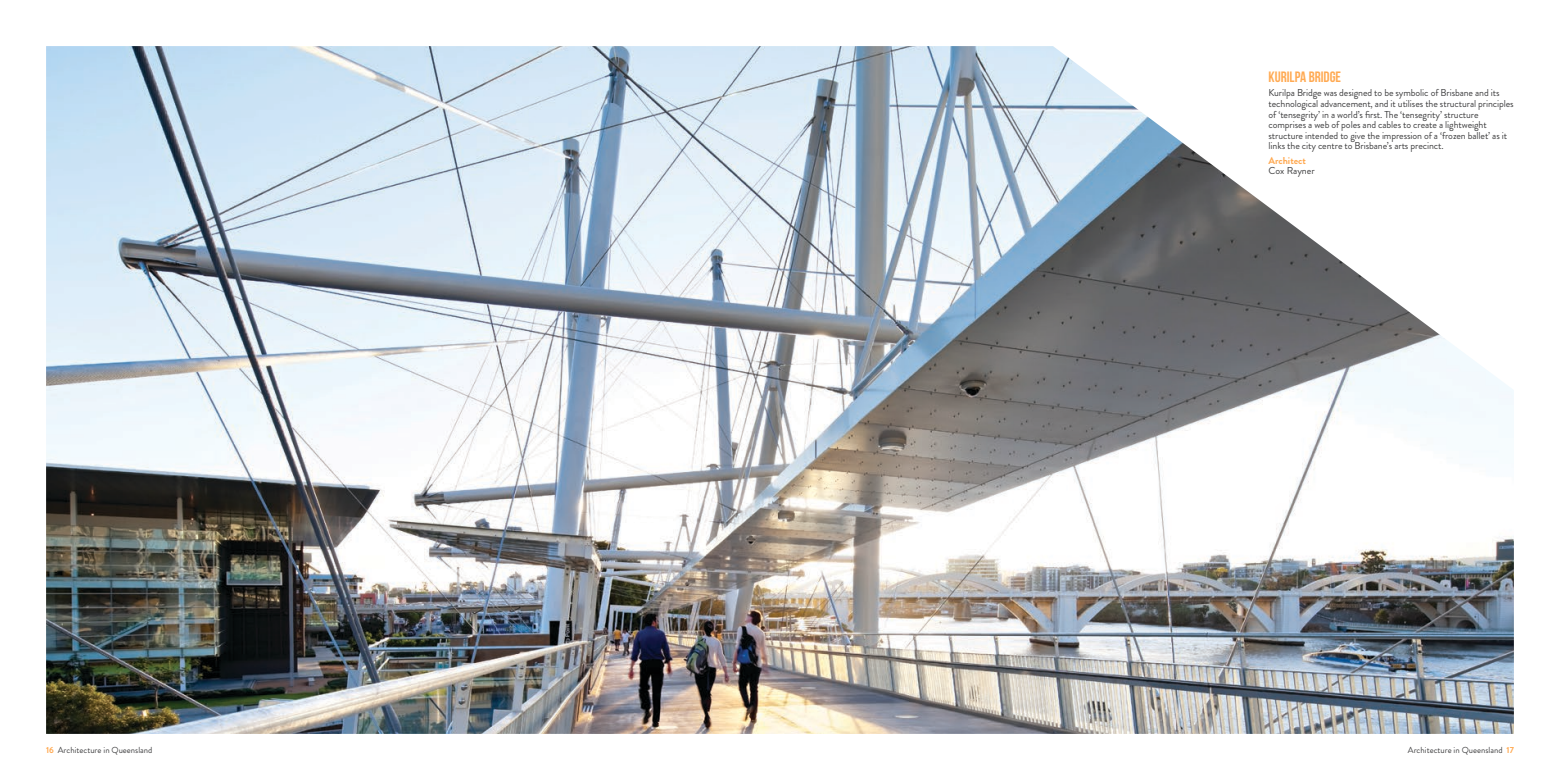
<style>
.page{position:relative;width:1560px;height:780px;background:#fff}
.page>*{position:absolute;margin:0;border:0;box-sizing:border-box;transform-origin:0 0}
.t1{font:15px "Bebas Neue";color:#ffaa53}
.t2{font:10px/10.6px "Brandon Grotesque";letter-spacing:-.01em;color:#414142}
.t3{font:700 10px "Brandon Grotesque";color:#ffaa53}
.t4{font:8.75px "Brandon Grotesque";color:#414142}
.s1{font-weight:700;color:#ffaa53}
</style>
<div class="page">
<img style="left:46px;top:46px;width:1467px;height:687px">
<h1 class="t1" style="left:1268px;top:69px;width:74px">KURILPA BRIDGE</h1>
<p class="t2" style="left:1268px;top:88px;width:247px">Kurilpa Bridge was designed to be symbolic of Brisbane and its technological advancement, and it utilises the structural principles of ‘tensegrity’ in a world’s first. The ‘tensegrity’ structure comprises a web of poles and cables to create a lightweight structure intended to give the impression of a ‘frozen ballet’ as it links the city centre to Brisbane’s arts precinct.</p>
<p class="t3" style="left:1268px;top:153px;width:39px">Architect</p>
<p class="t2" style="left:1268px;top:166px;width:48px">Cox Rayner</p>
<p class="t4" style="left:46px;top:743px;width:108px"><span class="s1">16</span> Architecture in Queensland</p>
<p class="t4" style="left:1407px;top:743px;width:107px">Architecture in Queensland <span class="s1">17</span></p>
</div>
